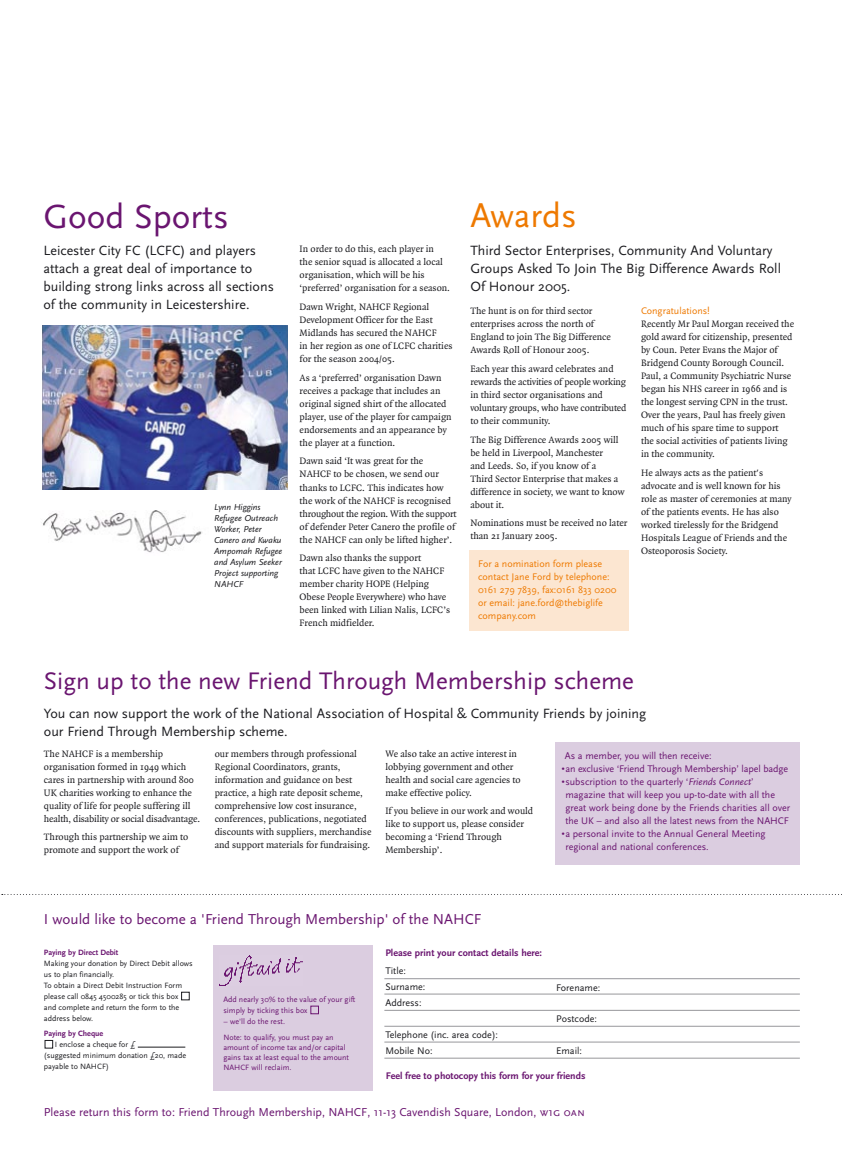
<style>
.page{position:relative;width:842px;height:1163px;background:#fff}
.page>*{position:absolute;margin:0;border:0;box-sizing:border-box;transform-origin:0 0}
.Quadraat_10pt_black_13pt_leading_space_a{font:35px "Scala Sans";color:#6a1570}
.Quadraat_10pt_black_13pt_leading_space_a-2{font:35px "Scala Sans";color:#ee7900}
.t1{font:25px "Scala Sans";color:#6a1570}
.t2{font:15px "Scala Sans";color:#6a1570}
.t3{font:14px/18px "Scala Sans";color:#1b1b1f}
.t4{font:12px "Scala Sans";color:#6a1570}
.Quadraat_10pt_black_13pt_leading_space_a-3{font:10px/13px "Quadraat";color:#1b1b1f}
.t5{font:10px/13px "Scala Sans";color:#6a1570}
.Quadraat_10pt_black_13pt_leading_space_a-4{font:10px/13px "Scala Sans";color:#ee7900}
.t6{font:10px "Scala Sans";color:#1b1b1f}
.t7{font:700 10px "Scala Sans";color:#6a1570}
.Scala_9pt_ital_11pt_leading_space_after_{font:italic 9px/11px "Scala Sans";color:#1b1b1f}
.t8{font:8px/11px "Scala Sans";color:#1b1b1f}
.t9{font:8px/10px "Scala Sans";color:#6a1570}
.t10{font:700 8px "Scala Sans";color:#6a1570}
.s1{font-family:"Scala Sans";color:#ee7900}
.s2{font-style:italic}
.s3{font-family:"Scala Sans Caps"}
</style>
<div class="page">
<div style="left:214px;top:945px;width:159px;height:145px;background:#dbcde0"></div>
<div style="left:555px;top:742px;width:245px;height:122px;background:#dbcde0"></div>
<div style="left:469px;top:550px;width:160px;height:81px;background:#fce6d1"></div>
<hr style="left:384px;top:978px;width:416px;height:1px;background:#97979b">
<hr style="left:384px;top:993px;width:416px;height:1px;background:#97979b">
<hr style="left:384px;top:1009px;width:416px;height:1px;background:#97979b">
<hr style="left:384px;top:1025px;width:416px;height:1px;background:#97979b">
<hr style="left:384px;top:1041px;width:416px;height:1px;background:#97979b">
<hr style="left:384px;top:1057px;width:416px;height:1px;background:#97979b">
<div style="left:311px;top:1005px;width:8px;height:8px;border:1px solid #6a1570"></div>
<hr style="left:138px;top:1046px;width:47px;height:1px;background:#1b1b1f">
<div style="left:45px;top:1039px;width:8px;height:9px;border:1px solid #1b1b1f"></div>
<div style="left:181px;top:991px;width:8px;height:8px;border:1px solid #1b1b1f"></div>
<img style="left:219px;top:955px;width:84px;height:29px">
<img style="left:43px;top:326px;width:244px;height:163px">
<img style="left:43px;top:511px;width:159px;height:42px">
<p class="Quadraat_10pt_black_13pt_leading_space_a" style="left:44px;top:197px;width:187px">Good Sports</p>
<p class="Quadraat_10pt_black_13pt_leading_space_a-2" style="left:470px;top:197px;width:108px">Awards</p>
<p class="t3" style="left:470px;top:242px;width:312px">Third Sector Enterprises, Community And Voluntary<br>Groups Asked To Join The Big Difference Awards Roll<br>Of Honour 2005.</p>
<p class="t3" style="left:44px;top:242px;width:232px">Leicester City FC (LCFC) and players attach a great deal of importance to building strong links across all sections of the community in Leicestershire.</p>
<p class="Quadraat_10pt_black_13pt_leading_space_a-3" style="left:300px;top:243px;width:152px">In order to do this, each player in<br>the senior squad is allocated a local organisation, which will be his ‘preferred’ organisation for a season.</p>
<p class="Quadraat_10pt_black_13pt_leading_space_a-3" style="left:300px;top:300px;width:154px">Dawn Wright, NAHCF Regional<br>Development Officer for the East<br>Midlands has secured the NAHCF<br>in her region as one of LCFC charities for the season 2004/05.</p>
<p class="Quadraat_10pt_black_13pt_leading_space_a-3" style="left:300px;top:371px;width:153px">As a ‘preferred’ organisation Dawn receives a package that includes an original signed shirt of the allocated player, use of the player for campaign endorsements and an appearance by the player at a function.</p>
<p class="Quadraat_10pt_black_13pt_leading_space_a-3" style="left:300px;top:455px;width:158px">Dawn said ‘It was great for the NAHCF to be chosen, we send our thanks to LCFC. This indicates how the work of the NAHCF is recognised throughout the region. With the support of defender Peter Canero the profile of the NAHCF can only be lifted higher’.</p>
<p class="Quadraat_10pt_black_13pt_leading_space_a-3" style="left:300px;top:551px;width:152px">Dawn also thanks the support<br>that LCFC have given to the NAHCF member charity HOPE (Helping<br>Obese People Everywhere) who have been linked with Lilian Nalis, LCFC’s<br>French midfielder.</p>
<p class="Quadraat_10pt_black_13pt_leading_space_a-3" style="left:641px;top:305px;width:154px"><span class="s1">Congratulations!<br></span>Recently Mr Paul Morgan received the gold award for citizenship, presented by Coun. Peter Evans the Major of<br>Bridgend County Borough Council.<br>Paul, a Community Psychiatric Nurse began his NHS career in 1966 and is the longest serving CPN in the trust.<br>Over the years, Paul has freely given much of his spare time to support<br>the social activities of patients living in the community.</p>
<p class="Quadraat_10pt_black_13pt_leading_space_a-3" style="left:641px;top:466px;width:152px">He always acts as the patient's advocate and is well known for his role as master of ceremonies at many of the patients events. He has also worked tirelessly for the Bridgend<br>Hospitals League of Friends and the<br>Osteoporosis Society.</p>
<p class="Quadraat_10pt_black_13pt_leading_space_a-3" style="left:470px;top:304px;width:142px">The hunt is on for third sector enterprises across the north of<br>England to join The Big Difference<br>Awards Roll of Honour 2005.</p>
<p class="Quadraat_10pt_black_13pt_leading_space_a-3" style="left:470px;top:362px;width:157px">Each year this award celebrates and rewards the activities of people working in third sector organisations and voluntary groups, who have contributed to their community.</p>
<p class="Quadraat_10pt_black_13pt_leading_space_a-3" style="left:470px;top:433px;width:156px">The Big Difference Awards 2005 will be held in Liverpool, Manchester<br>and Leeds. So, if you know of a<br>Third Sector Enterprise that makes a difference in society, we want to know about it.</p>
<p class="Quadraat_10pt_black_13pt_leading_space_a-3" style="left:470px;top:516px;width:158px">Nominations must be received no later than 21 January 2005.</p>
<p class="Scala_9pt_ital_11pt_leading_space_after_" style="left:214px;top:501px;width:70px">Lynn Higgins<br>Refugee Outreach<br>Worker, Peter<br>Canero and Kwaku<br>Ampomah Refugee and Asylum Seeker<br>Project supporting<br>NAHCF</p>
<p class="Quadraat_10pt_black_13pt_leading_space_a-4" style="left:478px;top:557px;width:140px">For a nomination form please contact Jane Ford by telephone:<br>0161 279 7839, fax:0161 833 0200 or email: jane.ford@thebiglife company.com</p>
<p class="t1" style="left:44px;top:667px;width:591px">Sign up to the new Friend Through Membership scheme</p>
<p class="t3" style="left:44px;top:704px;width:604px">You can now support the work of the National Association of Hospital &amp; Community Friends by joining our Friend Through Membership scheme.</p>
<p class="Quadraat_10pt_black_13pt_leading_space_a-3" style="left:385px;top:747px;width:137px">We also take an active interest in lobbying government and other health and social care agencies to make effective policy.</p>
<p class="Quadraat_10pt_black_13pt_leading_space_a-3" style="left:385px;top:804px;width:149px">If you believe in our work and would like to support us, please consider becoming a ‘Friend Through<br>Membership’.</p>
<p class="Quadraat_10pt_black_13pt_leading_space_a-3" style="left:215px;top:747px;width:158px">our members through professional Regional Coordinators, grants, information and guidance on best practice, a high rate deposit scheme, comprehensive low cost insurance, conferences, publications, negotiated discounts with suppliers, merchandise and support materials for fundraising.</p>
<p class="Quadraat_10pt_black_13pt_leading_space_a-3" style="left:44px;top:747px;width:158px">The NAHCF is a membership organisation formed in 1949 which cares in partnership with around 800<br>UK charities working to enhance the quality of life for people suffering ill health, disability or social disadvantage.</p>
<p class="Quadraat_10pt_black_13pt_leading_space_a-3" style="left:44px;top:830px;width:146px">Through this partnership we aim to promote and support the work of</p>
<p class="t5" style="left:565px;top:749px;width:148px">As a member, you will then receive:</p>
<p class="t5" style="left:561px;top:762px;width:228px">•an exclusive ‘Friend Through Membership’ lapel badge</p>
<p class="t5" style="left:565px;top:775px;width:226px;text-indent:-4px">•subscription to the quarterly ‘<span class="s2">Friends Connect</span>’ magazine that will keep you up-to-date with all the great work being done by the Friends charities all over the UK – and also all the latest news from the NAHCF</p>
<p class="t5" style="left:565px;top:827px;width:202px;text-indent:-4px">•a personal invite to the Annual General Meeting regional and national conferences.</p>
<p class="t2" style="left:44px;top:910px;width:439px">I would like to become a 'Friend Through Membership' of the NAHCF</p>
<p class="t10" style="left:44px;top:947px;width:76px">Paying by Direct Debit</p>
<p class="t8" style="left:44px;top:957px;width:150px">Making your donation by Direct Debit allows us to plan financially.</p>
<p class="t8" style="left:44px;top:979px;width:140px">To obtain a Direct Debit Instruction Form please call 0845 4500285 or tick this box and complete and return the form to the address below.</p>
<p class="t10" style="left:44px;top:1028px;width:61px">Paying by Cheque</p>
<p class="t8" style="left:55px;top:1038px;width:82px">I enclose a cheque for £</p>
<p class="t8" style="left:44px;top:1049px;width:144px">(suggested minimum donation £20, made payable to NAHCF)</p>
<p class="t9" style="left:223px;top:993px;width:133px;line-height:11px">Add nearly 30% to the value of your gift simply by ticking this box</p>
<p class="t9" style="left:223px;top:1015px;width:63px">– we'll do the rest.</p>
<p class="t9" style="left:223px;top:1031px;width:127px">Note: to qualify, you must pay an amount of income tax and/or capital gains tax at least equal to the amount<br>NAHCF will reclaim.</p>
<p class="t7" style="left:385px;top:947px;width:158px">Please print your contact details here:</p>
<p class="t6" style="left:385px;top:965px;width:22px">Title:</p>
<p class="t6" style="left:385px;top:981px;width:41px">Surname:</p>
<p class="t6" style="left:385px;top:997px;width:38px">Address:</p>
<p class="t6" style="left:385px;top:1029px;width:114px">Telephone (inc. area code):</p>
<p class="t6" style="left:385px;top:1045px;width:49px">Mobile No:</p>
<p class="t6" style="left:556px;top:981px;width:46px">Forename:</p>
<p class="t6" style="left:556px;top:1012px;width:42px">Postcode:</p>
<p class="t6" style="left:556px;top:1044px;width:27px">Email:</p>
<p class="t7" style="left:386px;top:1070px;width:201px">Feel free to photocopy this form for your friends</p>
<p class="t4" style="left:44px;top:1105px;width:543px">Please return this form to: Friend Through Membership, NAHCF, 11-13 Cavendish Square, London, <span class="s3">w</span>1<span class="s3">g</span> 0<span class="s3">an</span></p>
</div>
